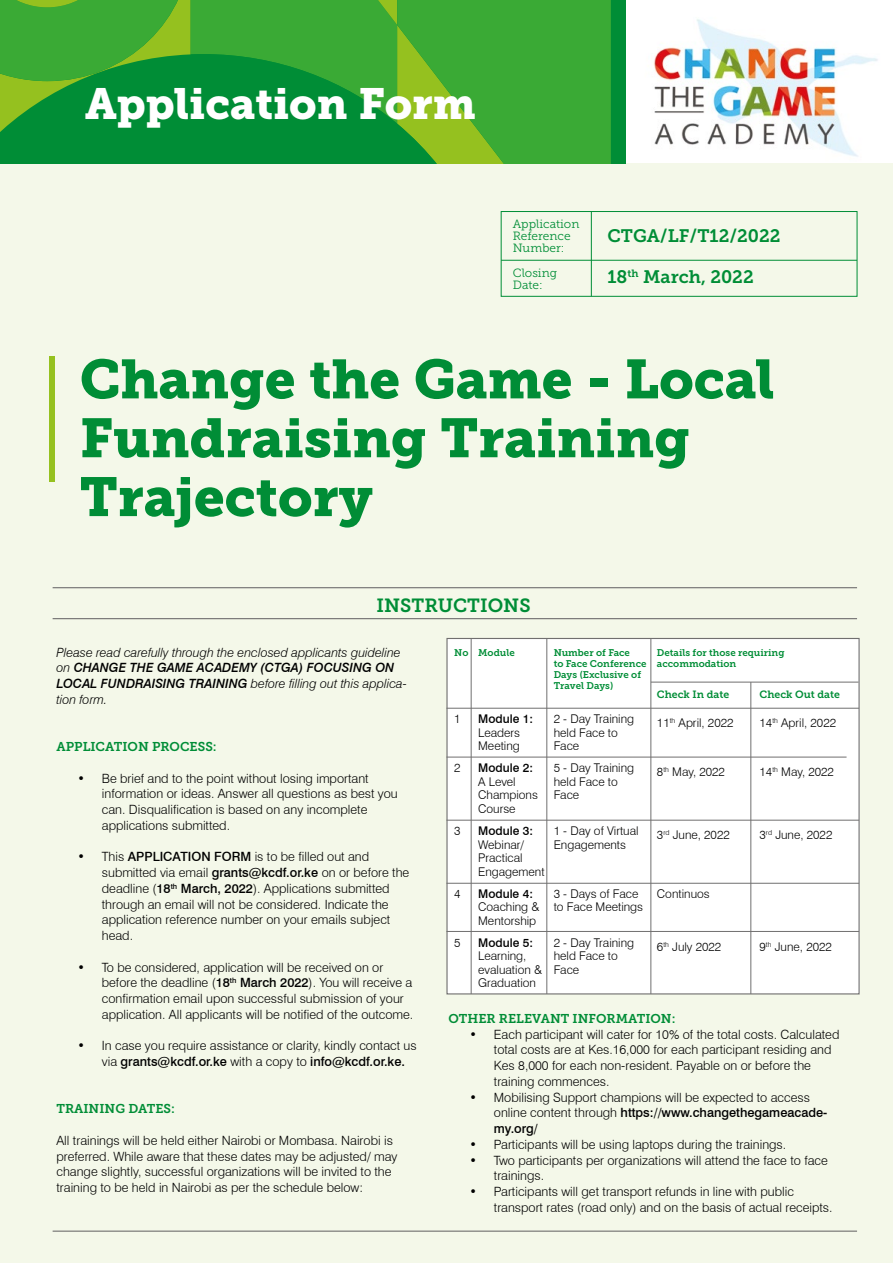
<style>
.page{position:relative;width:893px;height:1263px;background:#fff}
.page>*{position:absolute;margin:0;border:0;box-sizing:border-box;transform-origin:0 0}
.t1{font:54.6px/58.8px "Museo Slab 900";color:#008d36}
.t2{font:43.35px "Museo Slab 900";color:#fff}
.t3{font:19.05px "Museo Slab 700";color:#008d36}
.t4{font:18px "Museo Slab 700";color:#008d36}
.t5{font:300 12.75px/15.8px "Swiss 721 BT";color:#000}
.t6{font:italic 300 12.75px/15.8px "Swiss 721 BT";color:#000}
.t7{font:12.75px "Museo Slab 700";color:#008d36}
.t8{font:300 12px/13.5px "Swiss 721 BT";color:#000}
.t9{font:500 12px "Swiss 721 BT";color:#000}
.t10{font:12px/12px "Museo Slab 300";color:#008d36}
.t11{font:10.5px "Museo Slab 700";color:#008d36}
.t12{font:9.75px/11.1px "Museo Slab 700";color:#008d36}
.s1{font-weight:500}
</style>
<div class="page">
<div style="left:0;top:163px;width:893px;height:1100px;background:#f4f8e9"></div>
<img style="left:653px;top:19px;width:225px;height:138px">
<svg style="left:0;top:0;width:625px;height:163px;background:#30a232"></svg>
<div style="left:49px;top:357px;width:5px;height:125px;background:#95c11f"></div>
<div style="left:501px;top:211px;width:356px;height:86px;border:1px solid #008d36"></div>
<hr style="left:591px;top:212px;width:1px;height:84px;background:#008d36">
<hr style="left:501px;top:260px;width:356px;height:1px;background:#008d36">
<hr style="left:53px;top:618px;width:804px;height:1px;background:#706f6f">
<hr style="left:53px;top:1230px;width:804px;height:2px;background:#706f6f">
<hr style="left:53px;top:587px;width:804px;height:1px;background:#706f6f">
<div style="left:447px;top:638px;width:412px;height:356px;background:#fff"></div>
<div style="left:446px;top:638px;width:414px;height:356px;border:1px solid #706f6f"></div>
<hr style="left:446px;top:708px;width:413px;height:1px;background:#706f6f">
<hr style="left:446px;top:757px;width:400px;height:1px;background:#706f6f">
<hr style="left:446px;top:820px;width:413px;height:1px;background:#706f6f">
<hr style="left:446px;top:883px;width:413px;height:1px;background:#706f6f">
<hr style="left:446px;top:931px;width:413px;height:1px;background:#706f6f">
<hr style="left:471px;top:638px;width:1px;height:356px;background:#706f6f">
<hr style="left:546px;top:638px;width:1px;height:356px;background:#706f6f">
<hr style="left:650px;top:638px;width:1px;height:356px;background:#706f6f">
<hr style="left:750px;top:682px;width:1px;height:312px;background:#706f6f">
<hr style="left:651px;top:682px;width:207px;height:1px;background:#706f6f">
<h2 class="t2" style="left:85px;top:79px;width:392px">Application Form</h2>
<p class="t10" style="left:513px;top:218px;width:68px">Application<br>Reference<br>Number:</p>
<h3 class="t4" style="left:607px;top:226px;width:175px">CTGA/LF/T12/2022</h3>
<p class="t10" style="left:513px;top:267px;width:46px">Closing<br>Date:</p>
<h3 class="t4" style="left:607px;top:267px;width:148px">18<sup>th</sup> March, 2022</h3>
<h1 class="t1" style="left:80px;top:350px;width:696px">Change the Game - Local<br>Fundraising Training<br>Trajectory</h1>
<h3 class="t3" style="left:377px;top:594px;width:156px">INSTRUCTIONS</h3>
<p class="t6" style="left:56px;top:644px;width:352px">Please read carefully through the enclosed applicants guideline on <span class="s1">CHANGE THE GAME ACADEMY (CTGA) FOCUSING ON LOCAL FUNDRAISING TRAINING</span> before filling out this applica&shy;tion form.</p>
<p class="t7" style="left:56px;top:739px;width:162px">APPLICATION PROCESS:</p>
<p class="t5" style="left:102px;top:770px;width:297px;text-indent:-24px">• Be brief and to the point without losing important information or ideas. Answer all questions as best you can. Disqualification is based on any incomplete applications submitted.</p>
<p class="t5" style="left:102px;top:849px;width:309px;text-indent:-24px">• This <span class="s1">APPLICATION FORM</span> is to be filled out and submitted via email <span class="s1">grants@kcdf.or.ke</span> on or before the deadline (<span class="s1">18</span><sup>th</sup> <span class="s1">March, 2022</span>). Applications submitted through an email will not be considered. Indicate the application reference number on your emails subject head.</p>
<p class="t5" style="left:102px;top:959px;width:313px;text-indent:-24px">• To be considered, application will be received on or before the deadline (<span class="s1">18</span><sup>th</sup> <span class="s1">March 2022</span>). You will receive a confirmation email upon successful submission of your application. All applicants will be notified of the outcome.</p>
<p class="t5" style="left:102px;top:1038px;width:316px;text-indent:-24px">• In case you require assistance or clarity, kindly contact us via <span class="s1">grants@kcdf.or.ke</span> with a copy to <span class="s1">info@kcdf.or.ke.</span></p>
<p class="t7" style="left:56px;top:1102px;width:120px">TRAINING DATES:</p>
<p class="t5" style="left:56px;top:1132px;width:343px">All trainings will be held either Nairobi or Mombasa. Nairobi is preferred. While aware that these dates may be adjusted/ may change slightly, successful organizations will be invited to the training to be held in Nairobi as per the schedule below:</p>
<p class="t12" style="left:478px;top:647px;width:38px">Module</p>
<p class="t12" style="left:554px;top:647px;width:94px">Number of Face<br>to Face Conference<br>Days (Exclusive of<br>Travel Days)</p>
<p class="t12" style="left:657px;top:647px;width:129px">Details for those requiring accommodation</p>
<p class="t11" style="left:657px;top:688px;width:74px">Check In date</p>
<p class="t11" style="left:760px;top:688px;width:82px">Check Out date</p>
<p class="t12" style="left:454px;top:647px;width:16px">No</p>
<p class="t8" style="left:454px;top:712px;width:8px">1</p>
<p class="t9" style="left:478px;top:712px;width:56px">Module 1:</p>
<p class="t8" style="left:478px;top:726px;width:43px">Leaders<br>Meeting</p>
<p class="t8" style="left:554px;top:712px;width:82px">2 - Day Training held Face to<br>Face</p>
<p class="t8" style="left:657px;top:716px;width:78px">11<sup>th</sup> April, 2022</p>
<p class="t8" style="left:760px;top:716px;width:78px">14<sup>th</sup> April, 2022</p>
<p class="t8" style="left:554px;top:761px;width:82px">5 - Day Training held Face to<br>Face</p>
<p class="t8" style="left:454px;top:761px;width:8px">2</p>
<p class="t9" style="left:478px;top:761px;width:56px">Module 2:</p>
<p class="t8" style="left:478px;top:775px;width:61px">A Level<br>Champions<br>Course</p>
<p class="t8" style="left:657px;top:765px;width:70px">8<sup>th</sup> May, 2022</p>
<p class="t8" style="left:760px;top:765px;width:76px">14<sup>th</sup> May, 2022</p>
<p class="t8" style="left:554px;top:824px;width:86px">1 - Day of Virtual<br>Engagements</p>
<p class="t8" style="left:454px;top:824px;width:8px">3</p>
<p class="t9" style="left:478px;top:823px;width:56px">Module 3:</p>
<p class="t8" style="left:478px;top:837px;width:68px">Webinar/<br>Practical<br>Engagement</p>
<p class="t8" style="left:657px;top:828px;width:74px">3<sup>rd</sup> June, 2022</p>
<p class="t8" style="left:760px;top:828px;width:74px">3<sup>rd</sup> June, 2022</p>
<p class="t8" style="left:554px;top:886px;width:86px">3 - Days of Face</p>
<p class="t8" style="left:657px;top:886px;width:54px">Continuos</p>
<p class="t8" style="left:554px;top:900px;width:91px">to Face Meetings</p>
<p class="t8" style="left:454px;top:886px;width:8px">4</p>
<p class="t9" style="left:478px;top:886px;width:56px">Module 4:</p>
<p class="t8" style="left:478px;top:900px;width:63px">Coaching &amp;<br>Mentorship</p>
<p class="t8" style="left:554px;top:936px;width:82px">2 - Day Training held Face to<br>Face</p>
<p class="t8" style="left:454px;top:936px;width:8px">5</p>
<p class="t9" style="left:478px;top:935px;width:56px">Module 5:</p>
<p class="t8" style="left:478px;top:949px;width:65px">Learning, evaluation &amp;<br>Graduation</p>
<p class="t8" style="left:657px;top:940px;width:66px">6<sup>th</sup> July 2022</p>
<p class="t8" style="left:760px;top:940px;width:74px">9<sup>th</sup> June, 2022</p>
<p class="t7" style="left:448px;top:1011px;width:229px">OTHER RELEVANT INFORMATION:</p>
<p class="t5" style="left:494px;top:1026px;width:347px;text-indent:-24px">• Each participant will cater for 10% of the total costs. Calculated total costs are at Kes.16,000 for each participant residing and Kes 8,000 for each non-resident. Payable on or before the training commences.</p>
<p class="t5" style="left:494px;top:1089px;width:335px;text-indent:-24px">• Mobilising Support champions will be expected to access online content through <span class="s1">https://www.changethegameacade&shy;my.org/</span></p>
<p class="t5" style="left:469px;top:1136px;width:318px">• Participants will be using laptops during the trainings.</p>
<p class="t5" style="left:494px;top:1152px;width:336px;text-indent:-24px">• Two participants per organizations will attend the face to face trainings.</p>
<p class="t5" style="left:494px;top:1184px;width:340px;text-indent:-24px">• Participants will get transport refunds in line with public transport rates (road only) and on the basis of actual receipts.</p>
</div>
